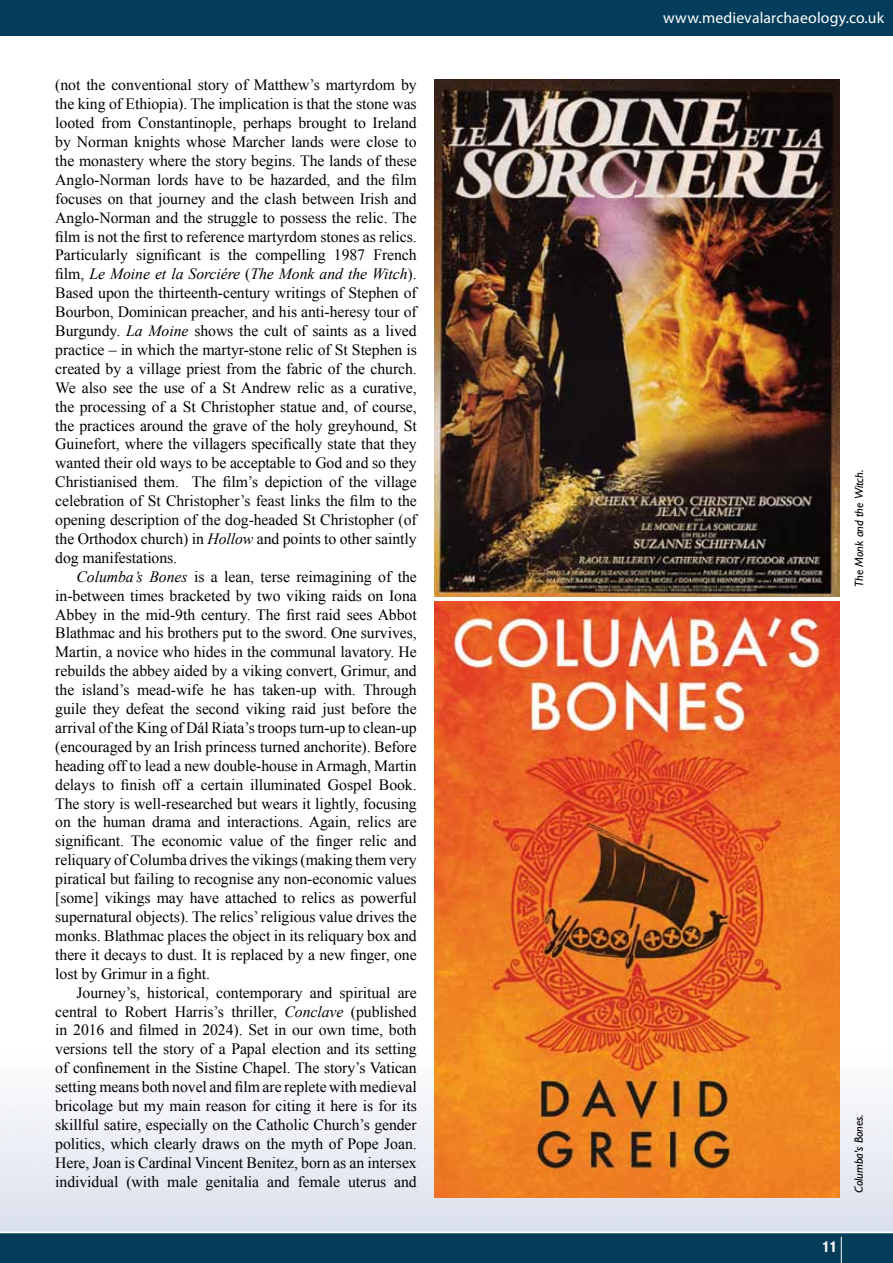
<style>
.page{position:relative;width:893px;height:1263px;background:#fff}
.page>*{position:absolute;margin:0;border:0;box-sizing:border-box;transform-origin:0 0}
.t1{font:15.75px/18.9px "Times New Roman";letter-spacing:-.005em;color:#000;text-align:justify}
.t2{font:15.75px "Myriad Pro";letter-spacing:.01em;color:#fff}
.t3{font:700 condensed 15px "Helvetica Neue";color:#fff}
.t4{font:italic 12px "Gill Sans";color:#000}
.s1{font-style:italic}
</style>
<div class="page">
<img style="left:0;top:1008px;width:893px;height:224px">
<img style="left:434px;top:80px;width:405px;height:517px">
<img style="left:434px;top:602px;width:405px;height:595px">
<div style="left:0;top:0;width:893px;height:36px;background:#043d5b"></div>
<div style="left:0;top:1233px;width:893px;height:30px;background:#053d5b"></div>
<p class="t1" style="left:55px;top:75px;width:363px">(not the conventional story of Matthew’s martyrdom by the king of Ethiopia). The implication is that the stone was looted from Constantinople, perhaps brought to Ireland by Norman knights whose Marcher lands were close to the monastery where the story begins. The lands of these Anglo-Norman lords have to be hazarded, and the film focuses on that journey and the clash between Irish and Anglo-Norman and the struggle to possess the relic. The film is not the first to reference martyrdom stones as relics.<br>Particularly significant is the compelling 1987 French film, <span class="s1">Le Moine et la Sorciére</span> (<span class="s1">The Monk and the Witch</span>).<br>Based upon the thirteenth-century writings of Stephen of Bourbon, Dominican preacher, and his anti-heresy tour of Burgundy. <span class="s1">La Moine</span> shows the cult of saints as a lived practice – in which the martyr-stone relic of St Stephen is created by a village priest from the fabric of the church.<br>We also see the use of a St Andrew relic as a curative, the processing of a St Christopher statue and, of course, the practices around the grave of the holy greyhound, St Guinefort, where the villagers specifically state that they wanted their old ways to be acceptable to God and so they Christianised them. The film’s depiction of the village celebration of St Christopher’s feast links the film to the opening description of the dog-headed St Christopher (of the Orthodox church) in <span class="s1">Hollow</span> and points to other saintly dog manifestations.</p>
<p class="t1" style="left:55px;top:567px;width:363px;text-indent:21px"><span class="s1">Columba’s Bones</span> is a lean, terse reimagining of the in-between times bracketed by two viking raids on Iona Abbey in the mid-9th century. The first raid sees Abbot Blathmac and his brothers put to the sword. One survives, Martin, a novice who hides in the communal lavatory. He rebuilds the abbey aided by a viking convert, Grimur, and the island’s mead-wife he has taken-up with. Through guile they defeat the second viking raid just before the arrival of the King of Dál Riata’s troops turn-up to clean-up (encouraged by an Irish princess turned anchorite). Before heading off to lead a new double-house in Armagh, Martin delays to finish off a certain illuminated Gospel Book.<br>The story is well-researched but wears it lightly, focusing on the human drama and interactions. Again, relics are significant. The economic value of the finger relic and reliquary of Columba drives the vikings (making them very piratical but failing to recognise any non-economic values [some] vikings may have attached to relics as powerful supernatural objects). The relics’ religious value drives the monks. Blathmac places the object in its reliquary box and there it decays to dust. It is replaced by a new finger, one lost by Grimur in a fight.</p>
<p class="t1" style="left:55px;top:983px;width:363px;text-indent:21px">Journey’s, historical, contemporary and spiritual are central to Robert Harris’s thriller, <span class="s1">Conclave</span> (published in 2016 and filmed in 2024). Set in our own time, both versions tell the story of a Papal election and its setting of confinement in the Sistine Chapel. The story’s Vatican setting means both novel and film are replete with medieval bricolage but my main reason for citing it here is for its skillful satire, especially on the Catholic Church’s gender politics, which clearly draws on the myth of Pope Joan.<br>Here, Joan is Cardinal Vincent Benitez, born as an intersex individual (with male genitalia and female uterus and</p>
<p class="t2" style="left:663px;top:8px;width:223px">www.medievalarchaeology.co.uk</p>
<p class="t4" style="left:852px;top:587px;width:119px;rotate:-90deg">The Monk and the Witch.</p>
<p class="t3" style="left:822px;top:1238px;width:16px">11</p>
<p class="t4" style="left:852px;top:1193px;width:80px;rotate:-90deg">Columba's Bones.</p>
</div>
